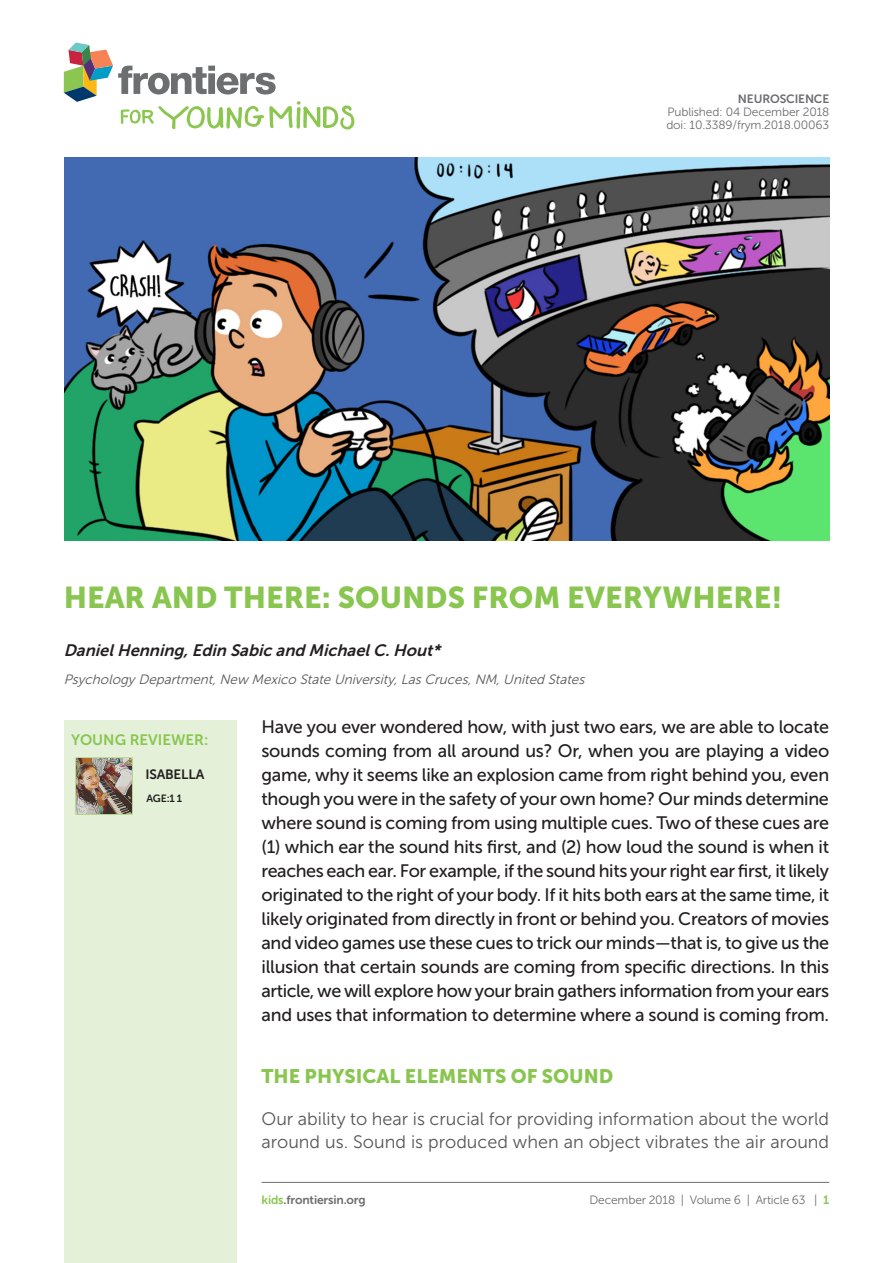
<style>
.page{position:relative;width:893px;height:1263px;background:#fff}
.page>*{position:absolute;margin:0;border:0;box-sizing:border-box;transform-origin:0 0}
.ART_kids_title{font:30px "Museo Sans 900";color:#89c650}
.ART_kids_tx_title1{font:19.5px "Museo Sans 900";color:#89c650}
.ART_kids_abstract{font:18px/24px "Museo Sans 500";letter-spacing:-.015em;color:#231f20;text-align:justify}
.ART_kids_tx{font:18px/22.5px "Museo Sans 300";color:#57585a}
.ART_kids_name{font:italic 16.5px "Museo Sans 700";color:#231f20}
.ART_kids_note_title{font:15px "Museo Sans 700";color:#89c650}
.ART_kids_affiliation{font:italic 13.5px "Museo Sans 300";color:#57585a}
.ART_kids_title4{font:13.5px "Museo Sans 700";letter-spacing:-.01em;color:#231f20}
.t1{font:12px/13.2px "Museo Sans 300";letter-spacing:-.015em;color:#6c6d70;text-align:justify}
.t2{font:12px "Museo Sans 700";letter-spacing:-.01em;color:#6c6d70}
.ART_kids_title4-2{font:10.5px "Museo Sans 700";color:#231f20}
.s1{font-family:"Museo Sans 700"}
.s2{color:#89c650}
.s3{font-family:"Museo Sans 700";color:#89c650}
</style>
<div class="page">
<hr style="left:261px;top:1182px;width:568px;height:1px;background:#6c6d70">
<svg style="left:64px;top:43px;width:290px;height:87px"></svg>
<img style="left:64px;top:158px;width:765px;height:382px">
<div style="left:64px;top:720px;width:172px;height:543px;background:#e4f0d8"></div>
<img style="left:77px;top:759px;width:54px;height:54px">
<p class="t1" style="left:666px;top:92px;width:164px;text-indent:72px"><span class="s1">NEUROSCIENCE </span>Published: 04 December 2018 doi: 10.3389/frym.2018.00063</p>
<p class="ART_kids_title" style="left:64px;top:580px;width:720px">HEAR AND THERE: SOUNDS FROM EVERYWHERE!</p>
<p class="ART_kids_name" style="left:64px;top:641px;width:382px">DanielHenning,Edin Sabic and MichaelC.Hout*</p>
<p class="ART_kids_affiliation" style="left:64px;top:672px;width:526px">Psychology Department,New Mexico State University,LasCruces,NM,United States</p>
<p class="ART_kids_note_title" style="left:71px;top:732px;width:139px">YOUNG REVIEWER:</p>
<p class="ART_kids_title4" style="left:145px;top:766px;width:61px">ISABELLA</p>
<p class="ART_kids_title4-2" style="left:146px;top:792px;width:37px">AGE:1 1</p>
<p class="ART_kids_abstract" style="left:261px;top:715px;width:569px">Have you ever wondered how, with just two ears, we are able to locate sounds coming from all around us? Or, when you are playing a video game, why it seems like an explosion came from right behind you, even though you were in the safety of your own home? Our minds determine where sound is coming from using multiple cues. Two of these cues are (1) which ear the sound hits first, and (2) how loud the sound is when it reaches each ear. For example, if the sound hits your right ear first, it likely originated to the right of your body. If it hits both ears at the same time, it likely originated from directly in front or behind you. Creators of movies and video games use these cues to trick our minds—that is, to give us the illusion that certain sounds are coming from specific directions. In this article, we will explore how your brain gathers information from your ears and uses that information to determine where a sound is coming from.</p>
<p class="ART_kids_tx_title1" style="left:261px;top:1065px;width:353px">THE PHYSICAL ELEMENTS OF SOUND</p>
<p class="ART_kids_tx" style="left:261px;top:1108px;width:569px">Our ability to hear is crucial for providing information about the world around us. Sound is produced when an object vibrates the air around</p>
<p class="t2" style="left:261px;top:1193px;width:106px"><span class="s2">kids</span>.frontiersin.org</p>
<p class="t1" style="left:589px;top:1193px;width:241px">December 2018 | Volume 6 | Article 63 | <span class="s3">1</span></p>
</div>
